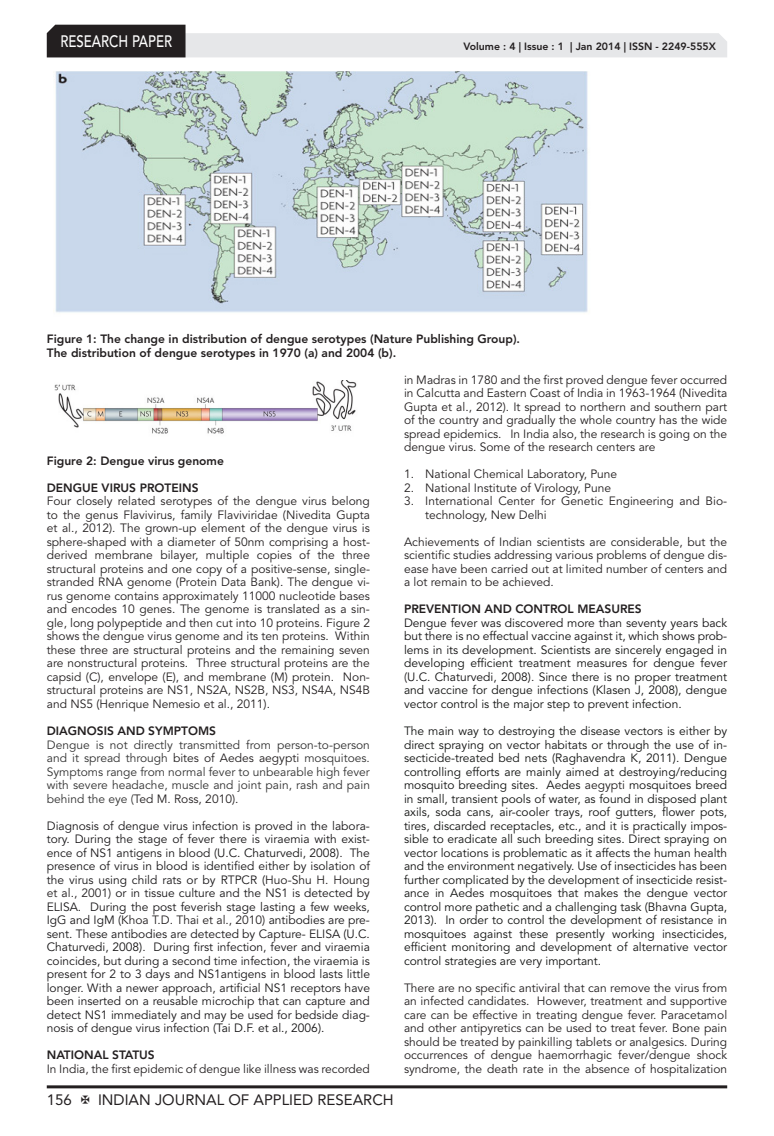
<style>
.page{position:relative;width:774px;height:1136px;background:#fff}
.page>*{position:absolute;margin:0;border:0;box-sizing:border-box;transform-origin:0 0}
.t1{font:500 16.5px "Avenir LT Std";color:#fff;scale:.8 1}
.t2{font:15px "Avenir LT Std";color:#231f20}
.Body_Text{font:12px/13.5px "Avenir LT Std";color:#231f20;text-align:justify}
.Body_Text-2{font:12px/13.5px "Avenir LT Std";color:#131413;text-align:justify}
.Body_Text-3{font:12px/13.5px "Avenir LT Std";color:#1a181a;text-align:justify}
.Bold{font:800 12px "Avenir LT Std";color:#231f20}
.Body_Text-4{font:12px/13.5px "Avenir LT Std";color:#333;text-align:justify}
.Bullet{font:12px/13.5px "Avenir LT Std";color:#231f20}
.t3{font:800 10.5px "Avenir LT Std";color:#231f20}
.s1{color:#141314}
.s2{color:#231f20}
</style>
<div class="page">
<hr style="left:47px;top:1085px;width:680px;height:3px;background:#231f20">
<svg style="left:47px;top:25px;width:680px;height:32px"></svg>
<img style="left:55px;top:72px;width:533px;height:241px">
<img style="left:54px;top:380px;width:303px;height:54px">
<h1 class="t1" style="left:60px;top:32px;width:141px">RESEARCH PAPER</h1>
<p class="t3" style="left:463px;top:41px;width:254px">Volume : 4 | Issue : 1 | Jan 2014 | ISSN - 2249-555X</p>
<p class="Bold" style="left:47px;top:332px;width:475px">Figure 1: The change in distribution of dengue serotypes (Nature Publishing Group).</p>
<p class="Bold" style="left:47px;top:345px;width:351px">The distribution of dengue serotypes in 1970 (a) and 2004 (b).</p>
<p class="Body_Text" style="left:404px;top:373px;width:325px">in Madras in 1780 and the first proved dengue fever occurred in Calcutta and Eastern Coast of India in 1963-1964 (Nivedita Gupta et al., 2012). It spread to northern and southern part of the country and gradually the whole country has the wide spread epidemics. In India also, the research is going on the dengue virus. Some of the research centers are</p>
<p class="Bullet" style="left:404px;top:467px;width:215px">1. National Chemical Laboratory, Pune</p>
<p class="Bullet" style="left:404px;top:481px;width:209px">2. National Institute of Virology, Pune</p>
<p class="Bullet" style="left:425px;top:494px;width:303px;text-indent:-21px">3. International Center for Genetic Engineering and Bio&shy;technology, New Delhi</p>
<p class="Body_Text" style="left:404px;top:535px;width:325px">Achievements of Indian scientists are considerable, but the scientific studies addressing various problems of dengue dis&shy;ease have been carried out at limited number of centers and a lot remain to be achieved.</p>
<p class="Bold" style="left:404px;top:602px;width:239px">PREVENTION AND CONTROL MEASURES</p>
<p class="Body_Text-2" style="left:404px;top:616px;width:325px"><span class="s1">Dengue fever was discovered more than seventy years back but there is no effectual vaccine against it, which shows prob&shy;lems in its development.</span> Scientists are sincerely engaged in developing efficient treatment measures for dengue fever <span class="s2">(</span><span class="s1">U.C. Chaturvedi, 2008)</span><span class="s2">.</span> Since there is no proper treatment and vaccine for dengue infections (Klasen J, 2008), dengue vector control is the major step to prevent infection.</p>
<p class="Body_Text-2" style="left:404px;top:724px;width:325px">The main way to destroying the disease vectors is either by direct spraying on vector habitats or through the use of in&shy;secticide-treated bed nets (Raghavendra K, 2011). Dengue controlling efforts are mainly aimed at destroying/reducing mosquito breeding sites. Aedes <span class="s2">aegypti</span> mosquitoes breed in small, transient pools of water, as found in disposed plant axils, soda cans, air-cooler trays, roof gutters, flower pots, tires, discarded receptacles, etc., and it is practically impos&shy;sible to eradicate all such breeding sites. Direct spraying on vector locations is problematic as it affects the human health and the environment negatively. Use of insecticides has been further complicated by the development of insecticide resist&shy;ance in Aedes mosquitoes that makes the dengue vector control more pathetic and a challenging task (Bhavna Gupta, 2013). In order to control the development of resistance in mosquitoes against these presently working insecticides, efficient monitoring and development of alternative vector control strategies are very important.</p>
<p class="Body_Text" style="left:404px;top:980px;width:325px">There are no specific antiviral that can remove the virus from an infected candidates. However, treatment and supportive care can be effective in treating dengue fever. Paracetamol and other antipyretics can be used to treat fever. Bone pain should be treated by painkilling tablets or analgesics. During occurrences of dengue haemorrhagic fever/dengue shock syndrome, the death rate in the absence of hospitalization</p>
<p class="Bold" style="left:47px;top:453px;width:179px">Figure 2: Dengue virus genome</p>
<p class="Bold" style="left:47px;top:480px;width:153px">DENGUE VIRUS PROTEINS</p>
<p class="Body_Text" style="left:47px;top:494px;width:325px">Four closely related serotypes of the dengue virus belong to the genus Flavivirus, family Flaviviridae (Nivedita Gupta et al., 2012). The grown-up element of the dengue virus is sphere-shaped with a diameter of 50nm comprising a host&shy;derived membrane bilayer, multiple copies of the three structural proteins and one copy of a positive-sense, single&shy;stranded RNA genome (Protein Data Bank). The dengue vi&shy;rus genome contains approximately 11000 nucleotide bases and encodes 10 genes. The genome is translated as a sin&shy;gle, long polypeptide and then cut into 10 proteins. Figure 2 shows the dengue virus genome and its ten proteins. Within these three are structural proteins and the remaining seven are nonstructural proteins. Three structural proteins are the capsid (C), envelope (E), and membrane (M) protein. Non&shy;structural proteins are NS1, NS2A, NS2B, NS3, NS4A, NS4B and NS5 (Henrique Nemesio et al., 2011).</p>
<p class="Bold" style="left:47px;top:723px;width:171px">DIAGNOSIS AND SYMPTOMS</p>
<p class="Body_Text-4" style="left:47px;top:737px;width:325px">Dengue is not directly transmitted from person-to-person and it spread through <span class="s2">bites of Aedes aegypti</span> mosquitoes.<br>Symptoms range from normal fever to unbearable high fever with severe headache, muscle and joint pain, rash and pain behind the eye (<span class="s2">Ted M. Ross, 2010).</span></p>
<p class="Body_Text-3" style="left:47px;top:818px;width:325px">Diagnosis of dengue virus infection is proved in the labora&shy;tory. During the stage of fever there is viraemia with exist&shy;ence of NS1 antigens in blood (<span class="s1">U.C. Chaturvedi, 2008)</span><span class="s2">.</span> The presence of virus in blood is identified either by isolation of the virus using child rats or by RTPCR (<span class="s2">Huo-Shu H. Houng et al., 2001)</span> or in tissue culture and the NS1 is detected by ELISA. During the post feverish stage lasting a few weeks, IgG and IgM (<span class="s2">Khoa T.D. Thai et al., 2010)</span> antibodies are pre&shy;sent. These antibodies are detected by Capture- ELISA (<span class="s1">U.C.<br>Chaturvedi, 2008)</span><span class="s2">.</span> During first infection, fever and viraemia coincides, but during a second time infection, the viraemia is present for 2 to 3 days and NS1antigens in blood lasts little longer. With a newer approach, artificial NS1 receptors have been inserted on a reusable microchip that can capture and detect NS1 immediately and may be used for bedside diag&shy;nosis of dengue virus infection (<span class="s1">Tai D.F. et al., 2006).</span></p>
<p class="Bold" style="left:47px;top:1047px;width:109px">NATIONAL STATUS</p>
<p class="Body_Text" style="left:47px;top:1061px;width:325px">In India, the first epidemic of dengue like illness was recorded</p>
<p class="t2" style="left:47px;top:1090px;width:27px">156</p>
<p class="t2" style="left:98px;top:1090px;width:297px">INDIAN JOURNAL OF APPLIED RESEARCH</p>
</div>
